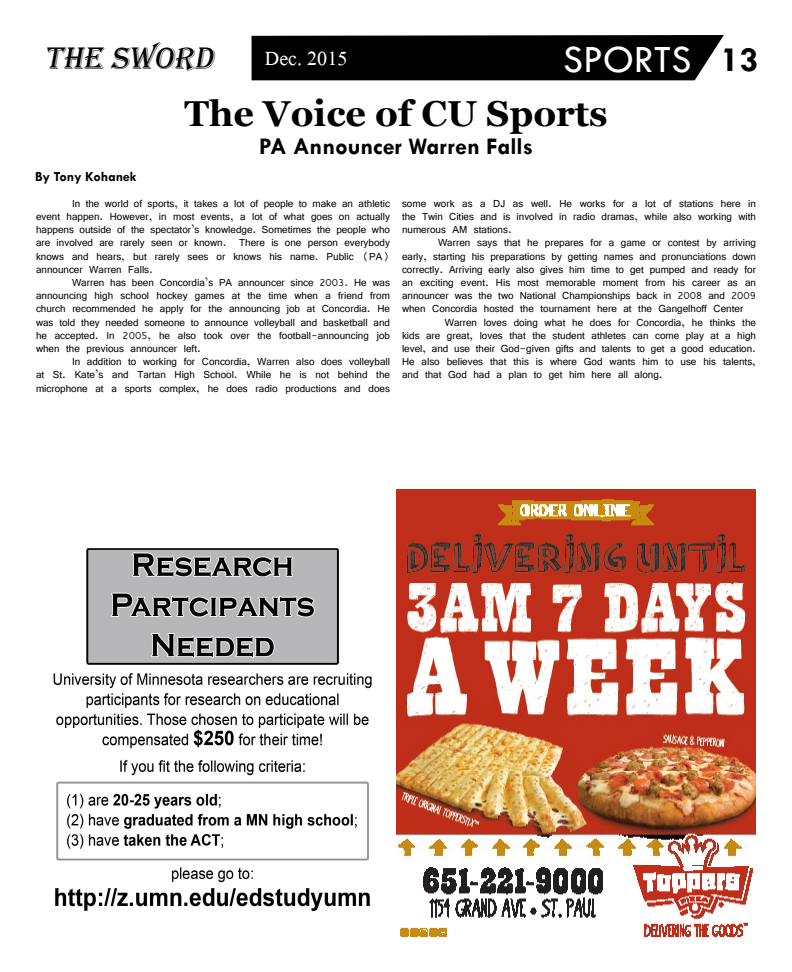
<style>
.page{position:relative;width:792px;height:972px;background:#fff}
.page>*{position:absolute;margin:0;border:0;box-sizing:border-box;transform-origin:0 0}
.t1{font:40px "Tw Cen";color:#fff}
.t2{font:700 36px "Georgia";color:#000}
.t3{font:italic 32px "Algerian";color:#000}
.t4{font:30px "Microsoft Himalaya";color:#fff}
.t5{font:700 24px "Tw Cen";color:#000}
.t6{font:700 14px "Tw Cen";color:#000}
.t7{font:11px/13.2px "Vrinda";color:#000;text-align:justify}
.s1{font-weight:700;font-size:36px;color:#000}
</style>
<div class="page">
<img style="left:396px;top:490px;width:360px;height:446px">
<img style="left:53px;top:548px;width:319px;height:363px">
<svg style="left:251px;top:35px;width:473px;height:46px;background:#0d0d0d"></svg>
<h3 class="t3" style="left:44px;top:41px;width:177px">THE SWORD</h3>
<h3 class="t4" style="left:265px;top:37px;width:84px">Dec. 2015</h3>
<h1 class="t1" style="left:563px;top:35px;width:197px">SPORTS <span class="s1">13</span></h1>
<p class="t6" style="left:35px;top:168px;width:103px">By Tony Kohanek</p>
<h2 class="t2" style="left:184px;top:91px;width:425px">The Voice of CU Sports</h2>
<h3 class="t5" style="left:259px;top:132px;width:275px">PA Announcer Warren Falls</h3>
<p class="t7" style="left:36px;top:197px;width:356px;text-indent:36px">In the world of sports, it takes a lot of people to make an athletic event happen. However, in most events, a lot of what goes on actually happens outside of the spectator’s knowledge. Sometimes the people who are involved are rarely seen or known. There is one person everybody knows and hears, but rarely sees or knows his name. Public (PA) announcer Warren Falls.</p>
<p class="t7" style="left:36px;top:276px;width:356px;text-indent:36px">Warren has been Concordia’s PA announcer since 2003. He was announcing high school hockey games at the time when a friend from church recommended he apply for the announcing job at Concordia. He was told they needed someone to announce volleyball and basketball and he accepted. In 2005, he also took over the football-announcing job when the previous announcer left.</p>
<p class="t7" style="left:36px;top:355px;width:356px;text-indent:36px">In addition to working for Concordia, Warren also does volleyball at St. Kate’s and Tartan High School. While he is not behind the microphone at a sports complex, he does radio productions and does</p>
<p class="t7" style="left:402px;top:197px;width:356px">some work as a DJ as well. He works for a lot of stations here in the Twin Cities and is involved in radio dramas, while also working with numerous AM stations.</p>
<p class="t7" style="left:402px;top:237px;width:356px;text-indent:36px">Warren says that he prepares for a game or contest by arriving early, starting his preparations by getting names and pronunciations down correctly. Arriving early also gives him time to get pumped and ready for an exciting event. His most memorable moment from his career as an announcer was the two National Championships back in 2008 and 2009 when Concordia hosted the tournament here at the Gangelhoff Center</p>
<p class="t7" style="left:402px;top:316px;width:356px;text-indent:43px">Warren loves doing what he does for Concordia, he thinks the kids are great, loves that the student athletes can come play at a high level, and use their God-given gifts and talents to get a good education.<br>He also believes that this is where God wants him to use his talents, and that God had a plan to get him here all along.</p>
</div>
